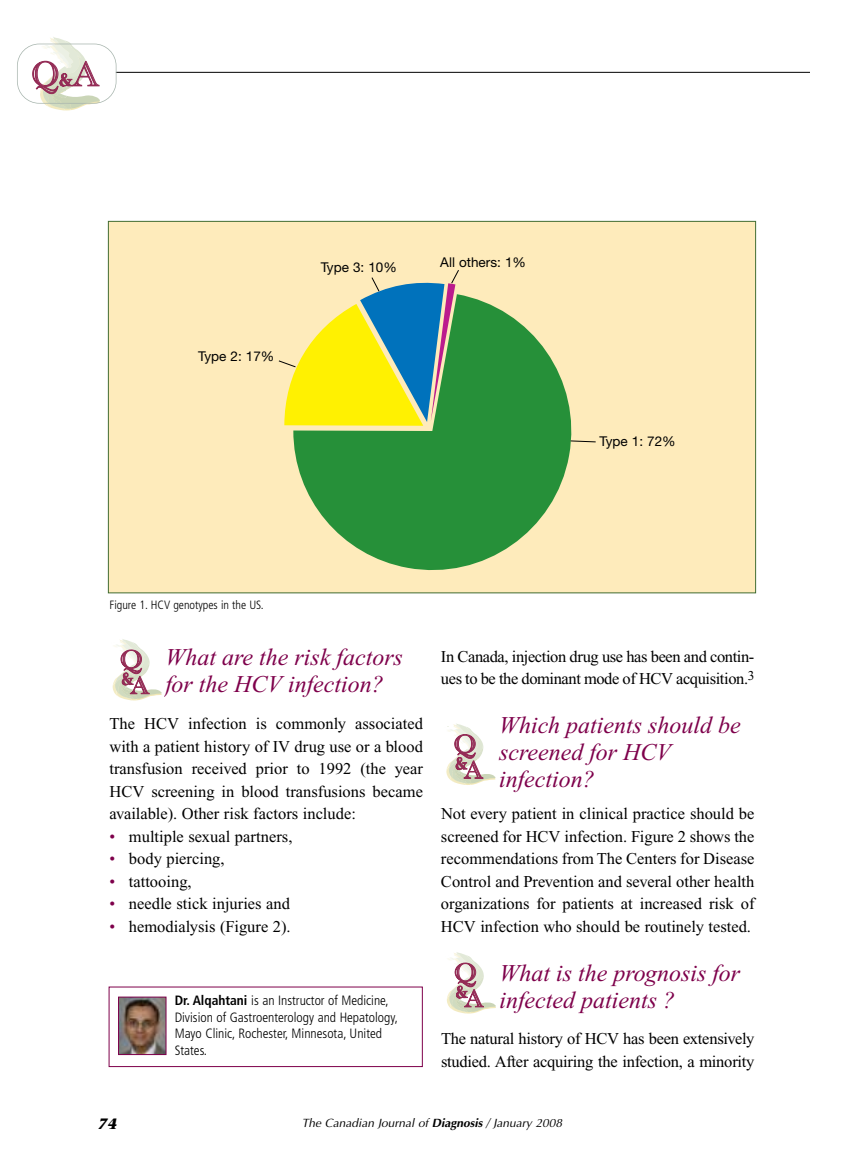
<style>
.page{position:relative;width:864px;height:1175px;background:#fff}
.page>*{position:absolute;margin:0;border:0;box-sizing:border-box;transform-origin:0 0}
.t1{font:36px "Academy Engraved Let Plain";color:#942c56}
.t2{font:26.4px "Academy Engraved Let Plain";color:#942c56;scale:1.11 1}
.t3{font:25.65px "Academy Engraved Let Plain";color:#942c56}
.t4{font:italic 24px/27px "Times New Roman";color:#7e004b}
.t5{font:16.5px/22.5px "Times New Roman";color:#000;text-align:justify}
.t6{font:16.5px/22.5px "Times New Roman";letter-spacing:-.025em;color:#000}
.t7{font:italic 700 15px "Stone Serif";color:#000}
.t8{font:300 condensed 13.5px/16.5px "Frutiger";color:#000}
.t9{font:13.5px "Helvetica Neue";color:#000}
.t10{font:italic 12px "Optima";color:#000}
.t11{font:300 condensed 12px "Frutiger";color:#000}
.s1{font-size:18px}
.s2{color:#7e004b}
.s3{font-weight:700}
</style>
<div class="page">
<div style="left:109px;top:222px;width:646px;height:370px;background:#feebbb"></div>
<svg style="left:293px;top:294px;width:279px;height:277px;fill:#269039"></svg>
<svg style="left:278px;top:270px;width:182px;height:156px"></svg>
<svg style="left:570px;top:440px;width:26px;height:2px"></svg>
<hr style="left:116px;top:72px;width:694px;height:1px;background:#000">
<svg style="left:40px;top:37px;width:60px;height:73px"></svg>
<div style="left:17px;top:44px;width:100px;height:60px;border:2px solid #a9b6af;border-radius:22px"></div>
<img style="left:120px;top:998px;width:44px;height:54px">
<div style="left:118px;top:996px;width:48px;height:58px;border:1px solid #7e004b"></div>
<svg style="left:112px;top:639px;width:50px;height:61px"></svg>
<svg style="left:446px;top:723px;width:50px;height:62px"></svg>
<svg style="left:447px;top:952px;width:49px;height:61px"></svg>
<h1 class="t1" style="left:32px;top:47px;width:69px">Q<span class="s1">&amp;</span>A</h1>
<p class="t9" style="left:198px;top:351px;width:78px">Type 2: 17%</p>
<p class="t9" style="left:321px;top:262px;width:78px">Type 3: 10%</p>
<p class="t9" style="left:440px;top:257px;width:87px">All others: 1%</p>
<p class="t11" style="left:110px;top:600px;width:156px">Figure 1. HCV genotypes in the US.</p>
<p class="t9" style="left:600px;top:437px;width:78px">Type 1: 72%</p>
<h3 class="t4" style="left:165px;top:645px;width:239px">What are the risk factors for the HCV infection?</h3>
<p class="t5" style="left:110px;top:714px;width:315px">The HCV infection is commonly associated with a patient history of IV drug use or a blood transfusion received prior to 1992 (the year HCV screening in blood transfusions became available). Other risk factors include:</p>
<p class="t5" style="left:109px;top:826px;width:184px"><span class="s2">•</span> multiple sexual partners,</p>
<p class="t5" style="left:109px;top:849px;width:117px"><span class="s2">•</span> body piercing,</p>
<p class="t5" style="left:109px;top:871px;width:84px"><span class="s2">•</span> tattooing,</p>
<p class="t5" style="left:109px;top:894px;width:182px"><span class="s2">•</span> needle stick injuries and</p>
<p class="t5" style="left:109px;top:916px;width:183px"><span class="s2">•</span> hemodialysis (Figure 2).</p>
<h2 class="t2" style="left:120px;top:639px;width:22px">Q</h2>
<h3 class="t3" style="left:130px;top:666px;width:21px">A</h3>
<p class="t8" style="left:175px;top:993px;width:225px"><span class="s3">Dr. Alqahtani</span> is an Instructor of Medicine, Division of Gastroenterology and Hepatology, Mayo Clinic, Rochester, Minnesota, United States.</p>
<p class="t6" style="left:441px;top:646px;width:315px">In Canada, injection drug use has been and contin&shy;ues to be the dominant mode of HCV acquisition.<sup>3</sup></p>
<h3 class="t4" style="left:499px;top:713px;width:243px">Which patients should be screened for HCV infection?</h3>
<p class="t5" style="left:441px;top:804px;width:315px">Not every patient in clinical practice should be screened for HCV infection. Figure 2 shows the recommendations from The Centers for Disease Control and Prevention and several other health organizations for patients at increased risk of HCV infection who should be routinely tested.</p>
<h3 class="t4" style="left:500px;top:961px;width:242px">What is the prognosis for infected patients ?</h3>
<p class="t5" style="left:441px;top:1029px;width:315px">The natural history of HCV has been extensively studied. After acquiring the infection, a minority</p>
<h2 class="t2" style="left:454px;top:724px;width:22px">Q</h2>
<h3 class="t3" style="left:464px;top:751px;width:21px">A</h3>
<h2 class="t2" style="left:454px;top:952px;width:22px">Q</h2>
<h3 class="t3" style="left:464px;top:979px;width:21px">A</h3>
<p class="t7" style="left:98px;top:1118px;width:20px">74</p>
<p class="t10" style="left:302px;top:1115px;width:262px">The Canadian Journal of <span class="s3">Diagnosis</span> / January 2008</p>
</div>
